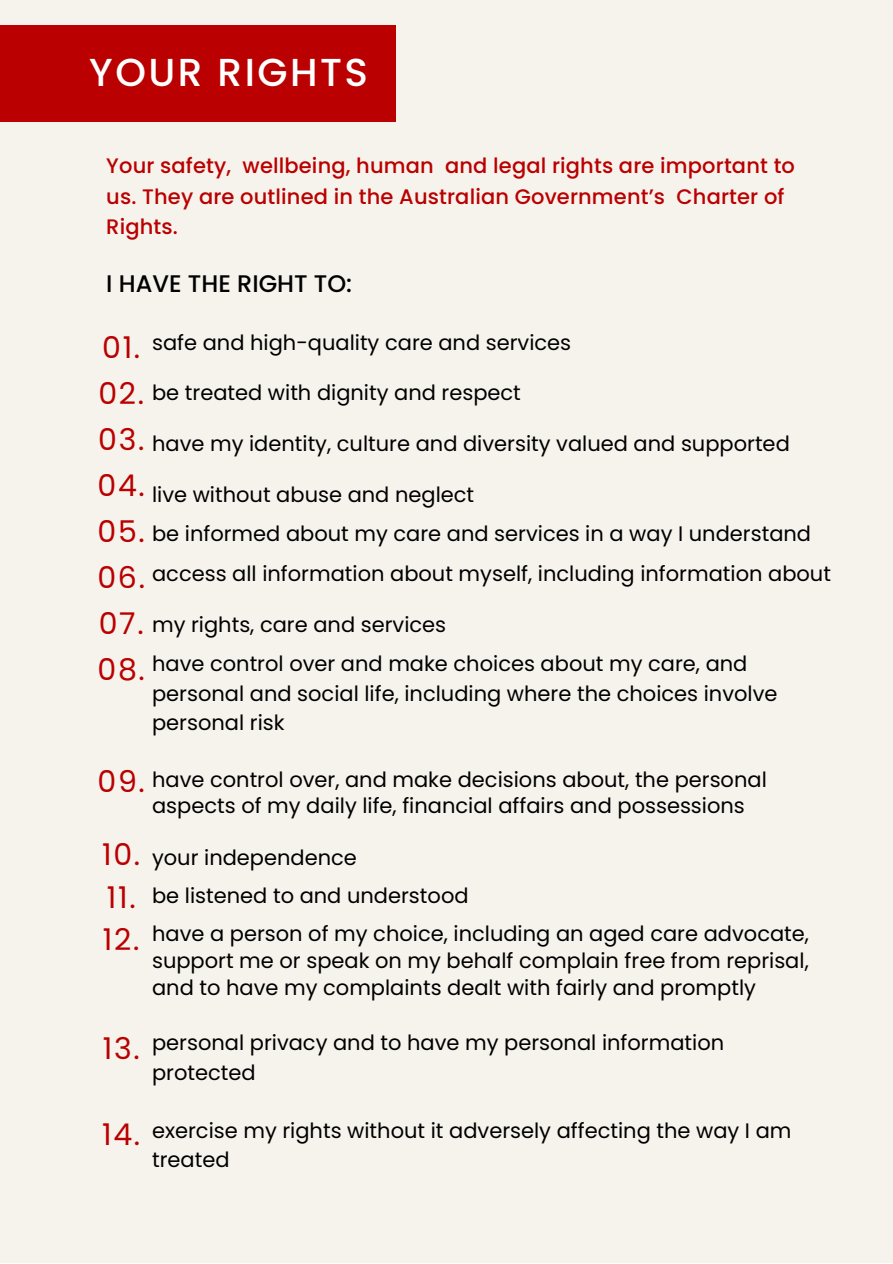
<style>
.page{position:relative;width:893px;height:1264px;background:#fff}
.page>*{position:absolute;margin:0;border:0;box-sizing:border-box;transform-origin:0 0}
.t1{font:500 39px "Poppins";letter-spacing:.065em;color:#fff}
.t2{font:30px "Poppins";letter-spacing:.055em;color:#ba0000}
.t3{font:500 24px "Poppins";color:#000}
.t4{font:21px/29.2px "Poppins";color:#000}
.t5{font:500 21px/30.3px "Poppins";letter-spacing:.005em;color:#ba0000}
</style>
<div class="page">
<div style="left:0;top:0;width:892px;height:1262px;background:#f6f3ed"></div>
<div style="left:0;top:26px;width:395px;height:96px;background:#ba0000"></div>
<p class="t1" style="left:89px;top:45px;width:280px">YOUR RIGHTS</p>
<p class="t5" style="left:106px;top:151px;width:690px">Your safety, wellbeing, human and legal rights are important to us. They are outlined in the Australian Government’s Charter of<br>Rights.</p>
<p class="t3" style="left:106px;top:267px;width:247px">I HAVE THE RIGHT TO:</p>
<p class="t2" style="left:102px;top:326px;width:40px">01.</p>
<p class="t2" style="left:98px;top:372px;width:47px">02.</p>
<p class="t2" style="left:98px;top:418px;width:48px">03.</p>
<p class="t2" style="left:98px;top:464px;width:49px">04.</p>
<p class="t2" style="left:98px;top:510px;width:49px">05.</p>
<p class="t2" style="left:97px;top:556px;width:49px">06.</p>
<p class="t2" style="left:99px;top:602px;width:46px">07.</p>
<p class="t2" style="left:97px;top:649px;width:49px">08.</p>
<p class="t2" style="left:97px;top:760px;width:49px">09.</p>
<p class="t2" style="left:102px;top:833px;width:40px">10.</p>
<p class="t2" style="left:107px;top:876px;width:30px">11.</p>
<p class="t2" style="left:103px;top:918px;width:38px">12.</p>
<p class="t2" style="left:103px;top:1027px;width:38px">13.</p>
<p class="t2" style="left:102px;top:1113px;width:40px">14.</p>
<p class="t4" style="left:152px;top:328px;width:420px">safe and high-quality care and services</p>
<p class="t4" style="left:152px;top:378px;width:370px">be treated with dignity and respect</p>
<p class="t4" style="left:152px;top:429px;width:639px">have my identity, culture and diversity valued and supported</p>
<p class="t4" style="left:152px;top:479px;width:323px">live without abuse and neglect</p>
<p class="t4" style="left:152px;top:519px;width:660px">be informed about my care and services in a way I understand</p>
<p class="t4" style="left:152px;top:559px;width:680px">access all information about myself, including information about</p>
<p class="t4" style="left:152px;top:610px;width:295px">my rights, care and services</p>
<p class="t4" style="left:152px;top:649px;width:627px">have control over and make choices about my care, and personal and social life, including where the choices involve personal risk</p>
<p class="t4" style="left:152px;top:767px;width:616px;line-height:25.8px">have control over, and make decisions about, the personal aspects of my daily life, financial affairs and possessions</p>
<p class="t4" style="left:152px;top:842px;width:206px">your independence</p>
<p class="t4" style="left:152px;top:881px;width:318px">be listened to and understood</p>
<p class="t4" style="left:152px;top:920px;width:658px;line-height:27px;text-align:justify">have a person of my choice, including an aged care advocate, support me or speak on my behalf complain free from reprisal, and to have my complaints dealt with fairly and promptly</p>
<p class="t4" style="left:152px;top:1028px;width:573px">personal privacy and to have my personal information protected</p>
<p class="t4" style="left:152px;top:1116px;width:641px">exercise my rights without it adversely affecting the way I am treated</p>
</div>
